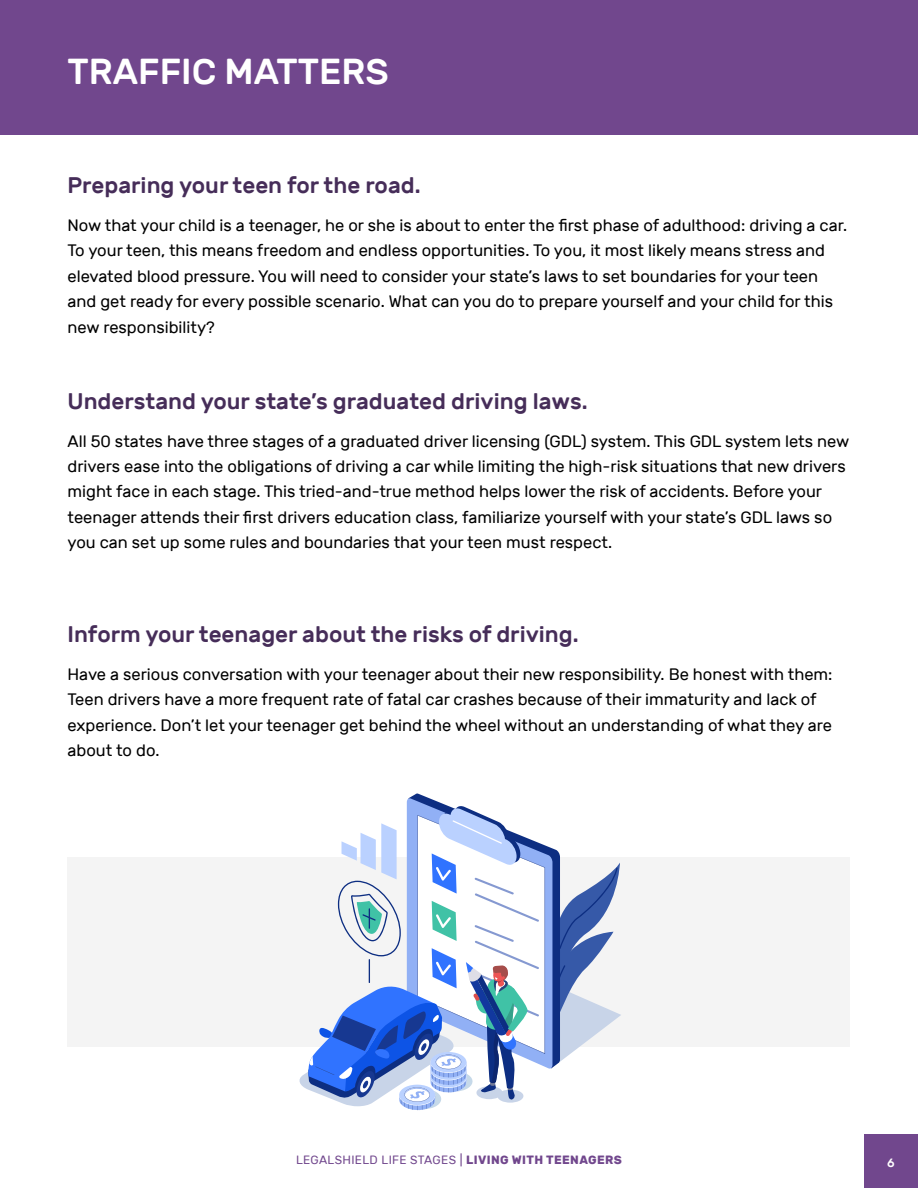
<style>
.page{position:relative;width:918px;height:1188px;background:#fff}
.page>*{position:absolute;margin:0;border:0;box-sizing:border-box;transform-origin:0 0}
.t1{font:500 36px "Rubik";color:#fff}
.t2{font:500 22.5px "Rubik";color:#462d59}
.t3{font:16.5px/25.5px "Rubik";color:#000}
.t4{font:12px "Rubik";letter-spacing:.03em;color:#71478d}
.t5{font:500 12px "Rubik";color:#fff}
.s1{font-weight:700}
</style>
<div class="page">
<div style="left:864px;top:1134px;width:54px;height:54px;background:#71478d"></div>
<div style="left:0;top:0;width:918px;height:134px;background:#71478d"></div>
<div style="left:68px;top:857px;width:782px;height:189px;background:#f4f4f4"></div>
<svg style="left:297px;top:793px;width:324px;height:318px"></svg>
<h1 class="t1" style="left:68px;top:51px;width:323px">TRAFFIC MATTERS</h1>
<h2 class="t2" style="left:68px;top:172px;width:352px">Preparing your teen for the road.</h2>
<p class="t3" style="left:68px;top:213px;width:781px">Now that your child is a teenager, he or she is about to enter the first phase of adulthood: driving a car.<br>To your teen, this means freedom and endless opportunities. To you, it most likely means stress and elevated blood pressure. You will need to consider your state’s laws to set boundaries for your teen and get ready for every possible scenario. What can you do to prepare yourself and your child for this new responsibility?</p>
<h2 class="t2" style="left:68px;top:388px;width:522px">Understand your state’s graduated driving laws.</h2>
<p class="t3" style="left:68px;top:428px;width:783px">All 50 states have three stages of a graduated driver licensing (GDL) system. This GDL system lets new drivers ease into the obligations of driving a car while limiting the high-risk situations that new drivers might face in each stage. This tried-and-true method helps lower the risk of accidents. Before your teenager attends their first drivers education class, familiarize yourself with your state’s GDL laws so you can set up some rules and boundaries that your teen must respect.</p>
<h2 class="t2" style="left:68px;top:622px;width:513px">Inform your teenager about the risks of driving.</h2>
<p class="t3" style="left:68px;top:662px;width:767px">Have a serious conversation with your teenager about their new responsibility. Be honest with them:<br>Teen drivers have a more frequent rate of fatal car crashes because of their immaturity and lack of experience. Don’t let your teenager get behind the wheel without an understanding of what they are about to do.</p>
<p class="t4" style="left:296px;top:1153px;width:327px">LEGALSHIELD LIFE STAGES | <span class="s1">LIVING WITH TEENAGERS</span></p>
<p class="t5" style="left:887px;top:1156px;width:9px">6</p>
</div>
